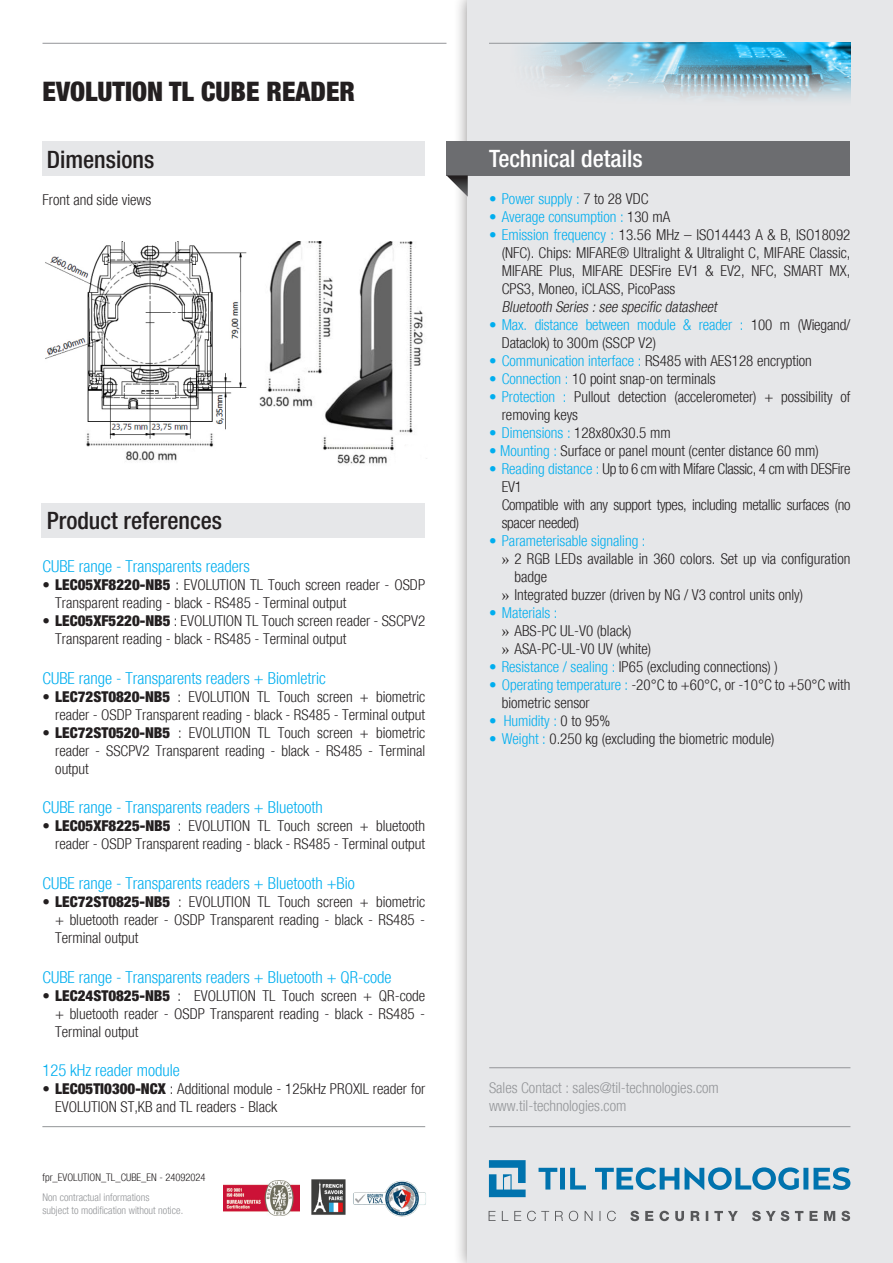
<style>
.page{position:relative;width:893px;height:1263px;background:#fff}
.page>*{position:absolute;margin:0;border:0;box-sizing:border-box;transform-origin:0 0}
.t1{font:900 condensed 27px "Helvetica Neue";color:#231f20}
.t2{font:500 condensed 24px "Helvetica Neue";color:#231f20}
.t3{font:500 condensed 24px "Helvetica Neue";color:#fff}
.t4{font:300 condensed 16.5px "Helvetica Neue";color:#00aeef}
.t5{font:300 condensed 15px/18px "Helvetica Neue";color:#231f20}
.t6{font:300 condensed 15px/18px "Helvetica Neue";letter-spacing:-.02em;color:#231f20}
.t7{font:300 condensed 15px "Helvetica Neue";color:#00aeef}
.t8{font:300 condensed 15px "Helvetica Neue";color:#939598}
.t9{font:italic 300 condensed 15px "Helvetica Neue";color:#231f20}
.t10{font:300 condensed 10.5px "Helvetica Neue";color:#939598}
.t11{font:300 condensed 10.5px "Helvetica Neue";color:#231f20}
.s1{font-weight:900}
.s2{color:#231f20}
.s3{color:#00aeef}
.s4{font-family:"Times New Roman";font-weight:400;font-stretch:normal}
</style>
<div class="page">
<div style="left:43px;top:141px;width:382px;height:34px;background:#e6e7e9"></div>
<div style="left:453px;top:0;width:440px;height:1263px;background:#231f20;opacity:.5"></div>
<div style="left:468px;top:0;width:425px;height:1263px;background:#e6e7e9"></div>
<hr style="left:43px;top:43px;width:403px;height:1px;background:#939598">
<hr style="left:489px;top:1067px;width:361px;height:1px;background:#939598">
<img style="left:489px;top:43px;width:361px;height:56px">
<hr style="left:42px;top:1126px;width:383px;height:1px;background:#939598">
<hr style="left:489px;top:1126px;width:361px;height:1px;background:#939598">
<div style="left:446px;top:141px;width:404px;height:34px;background:#6c6d70"></div>
<svg style="left:446px;top:175px;width:22px;height:22px"></svg>
<svg style="left:489px;top:1160px;width:361px;height:37px"></svg>
<svg style="left:489px;top:1211px;width:361px;height:10px"></svg>
<img style="left:311px;top:1179px;width:35px;height:36px">
<img style="left:223px;top:1180px;width:76px;height:36px">
<img style="left:353px;top:1180px;width:73px;height:37px">
<div style="left:41px;top:503px;width:384px;height:34px;background:#e6e7e9"></div>
<img style="left:45px;top:242px;width:382px;height:222px">
<p class="t1" style="left:43px;top:74px;width:314px">EVOLUTION TL CUBE READER</p>
<p class="t2" style="left:47px;top:145px;width:109px">Dimensions</p>
<p class="t5" style="left:43px;top:191px;width:110px">Front and side views</p>
<p class="t2" style="left:47px;top:506px;width:177px">Product references</p>
<p class="t4" style="left:43px;top:557px;width:209px">CUBE range - Transparents readers</p>
<p class="t5" style="left:55px;top:576px;width:371px;text-indent:-13px">• <span class="s1">LEC05XF8220-NB5</span> : EVOLUTION TL Touch screen reader - OSDP<br>Transparent reading - black - RS485 - Terminal output</p>
<p class="t5" style="left:55px;top:612px;width:371px;text-indent:-13px">• <span class="s1">LEC05XF5220-NB5</span> : EVOLUTION TL Touch screen reader - SSCPV2<br>Transparent reading - black - RS485 - Terminal output</p>
<p class="t4" style="left:43px;top:668px;width:285px">CUBE range - Transparents readers + Biomletric</p>
<p class="t5" style="left:43px;top:687px;width:384px;text-align:right">• <span class="s1">LEC72ST0820-NB5</span> : EVOLUTION TL Touch screen + biometric reader - OSDP Transparent reading - black - RS485 - Terminal output</p>
<p class="t5" style="left:55px;top:723px;width:371px;text-align:justify;text-indent:-13px">• <span class="s1">LEC72ST0520-NB5</span> : EVOLUTION TL Touch screen + biometric reader - SSCPV2 Transparent reading - black - RS485 - Terminal output</p>
<p class="t4" style="left:43px;top:798px;width:282px">CUBE range - Transparents readers + Bluetooth</p>
<p class="t5" style="left:43px;top:817px;width:384px;text-align:right">• <span class="s1">LEC05XF8225-NB5</span> : EVOLUTION TL Touch screen + bluetooth reader - OSDP Transparent reading - black - RS485 - Terminal output</p>
<p class="t4" style="left:43px;top:874px;width:314px">CUBE range - Transparents readers + Bluetooth +Bio</p>
<p class="t5" style="left:55px;top:893px;width:371px;text-align:justify;text-indent:-13px">• <span class="s1">LEC72ST0825-NB5</span> : EVOLUTION TL Touch screen + biometric + bluetooth reader - OSDP Transparent reading - black - RS485 - Terminal output</p>
<p class="t4" style="left:43px;top:967px;width:351px">CUBE range - Transparents readers + Bluetooth + QR-code</p>
<p class="t5" style="left:55px;top:986px;width:371px;text-align:justify;text-indent:-13px">• <span class="s1">LEC24ST0825-NB5</span> : EVOLUTION TL Touch screen + QR-code + bluetooth reader - OSDP Transparent reading - black - RS485 - Terminal output</p>
<p class="t4" style="left:43px;top:1061px;width:139px">125 kHz reader module</p>
<p class="t5" style="left:55px;top:1080px;width:371px;text-indent:-13px">• <span class="s1">LEC05TI0300-NCX</span> : Additional module - 125kHz PROXIL reader for<br>EVOLUTION ST,KB and TL readers - Black</p>
<p class="t11" style="left:43px;top:1171px;width:165px">fpr_EVOLUTION_TL_CUBE_EN - 24092024</p>
<p class="t10" style="left:43px;top:1192px;width:108px">Non contractual informations</p>
<p class="t10" style="left:43px;top:1204px;width:142px">subject to modification without notice.</p>
<p class="t3" style="left:489px;top:144px;width:155px">Technical details</p>
<p class="t7" style="left:489px;top:190px;width:161px">• Power supply : <span class="s2">7 to 28 VDC</span></p>
<p class="t7" style="left:489px;top:208px;width:183px">• Average consumption : <span class="s2">130 mA</span></p>
<p class="t5" style="left:502px;top:226px;width:350px;text-align:justify;text-indent:-13px"><span class="s3">• Emission frequency :</span> 13.56 MHz – ISO14443 A &amp; B, ISO18092 (NFC). Chips: MIFARE® Ultralight &amp; Ultralight C, MIFARE Classic, MIFARE Plus, MIFARE DESFire EV1 &amp; EV2, NFC, SMART MX, CPS3, Moneo, iCLASS, PicoPass</p>
<p class="t9" style="left:502px;top:298px;width:220px">Bluetooth Series :see specific datasheet</p>
<p class="t5" style="left:502px;top:316px;width:350px;text-indent:-13px"><span class="s3">• Max. distance between module &amp; reader :</span> 100 m (Wiegand/<br>Dataclok) to 300m (SSCP V2)</p>
<p class="t5" style="left:489px;top:352px;width:324px"><span class="s3">• Communication interface :</span> RS485 with AES128 encryption</p>
<p class="t5" style="left:489px;top:370px;width:228px"><span class="s3">• Connection :</span> 10 point snap-on terminals</p>
<p class="t5" style="left:502px;top:388px;width:350px;text-indent:-13px"><span class="s3">• Protection :</span> Pullout detection (accelerometer) + possibility of removing keys</p>
<p class="t5" style="left:489px;top:424px;width:183px"><span class="s3">• Dimensions :</span> 128x80x30.5 mm</p>
<p class="t5" style="left:489px;top:442px;width:331px"><span class="s3">• Mounting :</span> Surface or panel mount (center distance 60 mm)</p>
<p class="t6" style="left:502px;top:460px;width:350px;text-indent:-13px"><span class="s3">• Reading distance :</span> Up to 6 cm with Mifare Classic, 4 cm with DESFire<br>EV1</p>
<p class="t6" style="left:502px;top:496px;width:350px">Compatible with any support types, including metallic surfaces (no spacer needed)</p>
<p class="t7" style="left:489px;top:532px;width:158px">• Parameterisable signaling :</p>
<p class="t5" style="left:514px;top:550px;width:337px;text-indent:-13px"><span class="s4">»</span> 2 RGB LEDs available in 360 colors. Set up via configuration badge</p>
<p class="t5" style="left:502px;top:586px;width:303px"><span class="s4">»</span> Integrated buzzer (driven by NG / V3 control units only)</p>
<p class="t7" style="left:489px;top:604px;width:70px">• Materials :</p>
<p class="t5" style="left:502px;top:622px;width:131px"><span class="s4">»</span> ABS-PC UL-V0 (black)</p>
<p class="t5" style="left:502px;top:640px;width:151px"><span class="s4">»</span> ASA-PC-UL-V0 UV (white)</p>
<p class="t5" style="left:489px;top:658px;width:290px"><span class="s3">• Resistance / sealing :</span> IP65 (excluding connections) )</p>
<p class="t5" style="left:502px;top:676px;width:350px;text-indent:-13px"><span class="s3">• Operating temperature :</span> -20°C to +60°C, or -10°C to +50°C with biometric sensor</p>
<p class="t7" style="left:489px;top:712px;width:123px">• Humidity : <span class="s2">0 to 95%</span></p>
<p class="t5" style="left:489px;top:730px;width:287px"><span class="s3">• Weight :</span> 0.250 kg (excluding the biometric module)</p>
<p class="t8" style="left:489px;top:1079px;width:231px">Sales Contact : sales@til-technologies.com</p>
<p class="t8" style="left:489px;top:1097px;width:139px">www.til-technologies.com</p>
</div>
